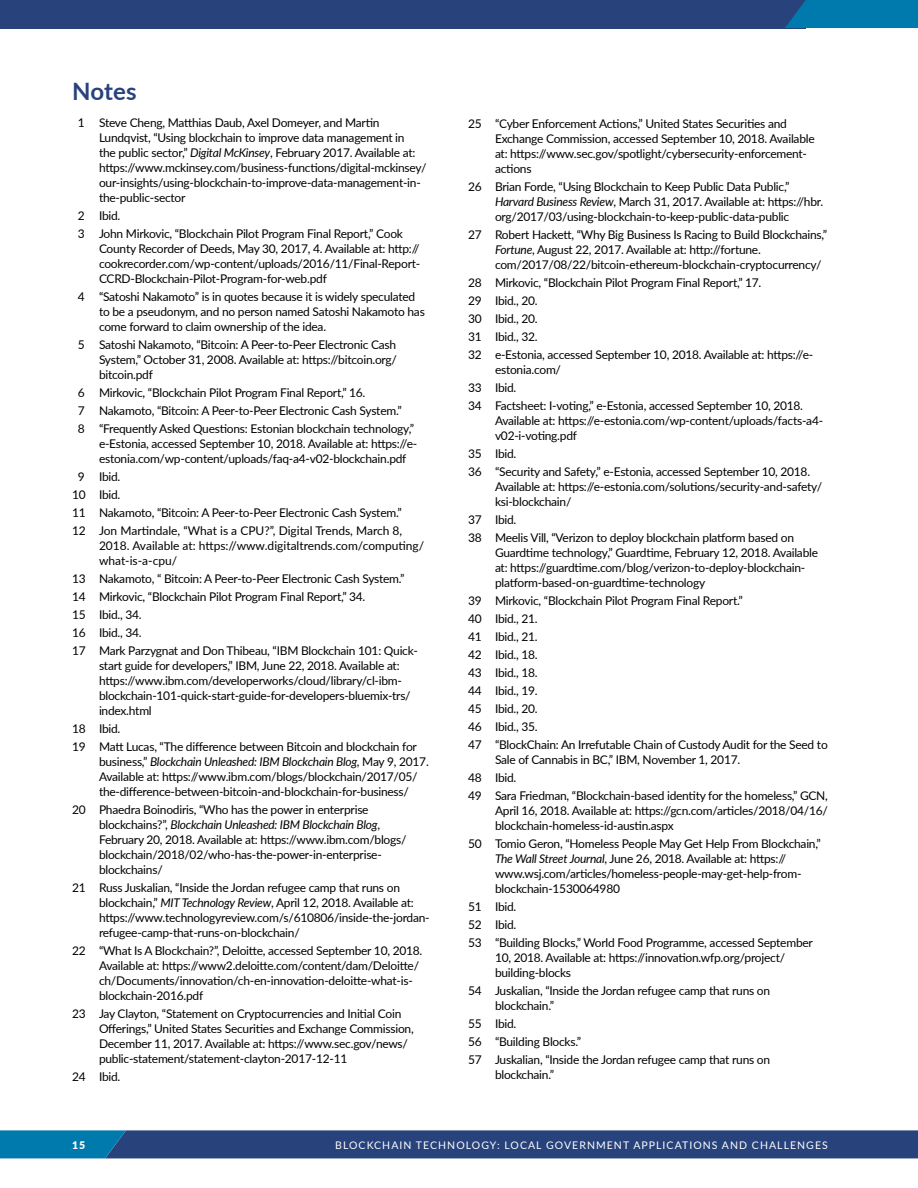
<style>
.page{position:relative;width:918px;height:1188px;background:#fff}
.page>*{position:absolute;margin:0;border:0;box-sizing:border-box;transform-origin:0 0}
.t1{font:700 24px "Lato";letter-spacing:.005em;color:#28427c}
.t2{font:12px/15px "Lato";letter-spacing:-.02em;color:#000}
.t3{font:12px/15px "Lato";color:#000}
.t4{font:10.5px "Lato";letter-spacing:.1em;color:#fff}
.t5{font:900 10.5px "Lato";color:#fff}
.s1{font-style:italic}
</style>
<div class="page">
<svg style="left:0;top:1130px;width:918px;height:28px;background:#264b84"></svg>
<div style="left:0;top:0;width:806px;height:28px;background:#28427c"></div>
<svg style="left:785px;top:0;width:133px;height:28px;background:#0375a9"></svg>
<h1 class="t1" style="left:72px;top:74px;width:66px">Notes</h1>
<p class="t2" style="left:99px;top:115px;width:329px;text-indent:-21px">1 Steve Cheng, Matthias Daub, Axel Domeyer, and Martin Lundqvist, “Using blockchain to improve data management in<br>the public sector,” <span class="s1">Digital McKinsey</span>, February 2017. Available at: https://www.mckinsey.com/business-functions/digital-mckinsey/ our-insights/using-blockchain-to-improve-data-management-in&shy;the-public-sector</p>
<p class="t2" style="left:78px;top:206px;width:327px;line-height:18px">2 Ibid.<br>3 John Mirkovic, “Blockchain Pilot Program Final Report,” Cook</p>
<p class="t2" style="left:99px;top:241px;width:323px;text-align:justify">County Recorder of Deeds, May 30, 2017, 4. Available at: http:// cookrecorder.com/wp-content/uploads/2016/11/Final-Report-CCRD-Blockchain-Pilot-Program-for-web.pdf</p>
<p class="t2" style="left:99px;top:289px;width:327px;text-indent:-21px">4 “Satoshi Nakamoto” is in quotes because it is widely speculated to be a pseudonym, and no person named Satoshi Nakamoto has come forward to claim ownership of the idea.</p>
<p class="t2" style="left:99px;top:337px;width:300px;text-align:justify;text-indent:-21px">5 Satoshi Nakamoto, “Bitcoin: A Peer-to-Peer Electronic Cash System,” October 31, 2008. Available at: https://bitcoin.org/ bitcoin.pdf</p>
<p class="t2" style="left:78px;top:383px;width:338px;line-height:18px">6 Mirkovic, “Blockchain Pilot Program Final Report,” 16.<br>7 Nakamoto, “Bitcoin: A Peer-to-Peer Electronic Cash System.”<br>8 “Frequently Asked Questions: Estonian blockchain technology,”</p>
<p class="t2" style="left:99px;top:436px;width:320px">e-Estonia, accessed September 10, 2018. Available at: https://e&shy;estonia.com/wp-content/uploads/faq-a4-v02-blockchain.pdf</p>
<p class="t2" style="left:72px;top:467px;width:332px;line-height:18px;text-indent:6px">9 Ibid.<br>10 Ibid.<br>11 Nakamoto, “Bitcoin: A Peer-to-Peer Electronic Cash System.” 12 Jon Martindale, “What is a CPU?”, Digital Trends, March 8,</p>
<p class="t3" style="left:99px;top:538px;width:327px">2018. Available at: https://www.digitaltrends.com/computing/ what-is-a-cpu/</p>
<p class="t2" style="left:72px;top:569px;width:347px;line-height:18px">13 Nakamoto, “ Bitcoin: A Peer-to-Peer Electronic Cash System.” 14 Mirkovic, “Blockchain Pilot Program Final Report,” 34.<br>15 Ibid., 34.<br>16 Ibid., 34.<br>17 Mark Parzygnat and Don Thibeau, “IBM Blockchain 101: Quick-</p>
<p class="t2" style="left:99px;top:658px;width:313px">start guide for developers,” IBM, June 22, 2018. Available at: https://www.ibm.com/developerworks/cloud/library/cl-ibm&shy;blockchain-101-quick-start-guide-for-developers-bluemix-trs/ index.html</p>
<p class="t2" style="left:72px;top:719px;width:346px;line-height:18px">18 Ibid.<br>19 Matt Lucas, “The difference between Bitcoin and blockchain for</p>
<p class="t2" style="left:99px;top:754px;width:331px">business,” <span class="s1">Blockchain Unleashed: IBM Blockchain Blog</span>, May 9, 2017.<br>Available at: https://www.ibm.com/blogs/blockchain/2017/05/ the-difference-between-bitcoin-and-blockchain-for-business/</p>
<p class="t2" style="left:99px;top:802px;width:309px;text-indent:-27px">20 Phaedra Boinodiris, “Who has the power in enterprise blockchains?”, <span class="s1">Blockchain Unleashed: IBM Blockchain Blog</span>, February 20, 2018. Available at: https://www.ibm.com/blogs/ blockchain/2018/02/who-has-the-power-in-enterprise&shy;blockchains/</p>
<p class="t2" style="left:99px;top:880px;width:332px;text-indent:-27px">21 Russ Juskalian, “Inside the Jordan refugee camp that runs on blockchain,” <span class="s1">MIT Technology Review</span>, April 12, 2018. Available at: https://www.technologyreview.com/s/610806/inside-the-jordan&shy;refugee-camp-that-runs-on-blockchain/</p>
<p class="t2" style="left:99px;top:943px;width:325px;text-indent:-27px">22 “What Is A Blockchain?”, Deloitte, accessed September 10, 2018.<br>Available at: https://www2.deloitte.com/content/dam/Deloitte/ ch/Documents/innovation/ch-en-innovation-deloitte-what-is&shy;blockchain-2016.pdf</p>
<p class="t2" style="left:99px;top:1006px;width:316px;text-indent:-27px">23 Jay Clayton, “Statement on Cryptocurrencies and Initial Coin Offerings,” United States Securities and Exchange Commission, December 11, 2017. Available at: https://www.sec.gov/news/ public-statement/statement-clayton-2017-12-11</p>
<p class="t2" style="left:72px;top:1069px;width:50px">24 Ibid.</p>
<p class="t2" style="left:495px;top:116px;width:321px;text-indent:-27px">25 “Cyber Enforcement Actions,” United States Securities and Exchange Commission, accessed September 10, 2018. Available at: https://www.sec.gov/spotlight/cybersecurity-enforcement&shy;actions</p>
<p class="t2" style="left:495px;top:179px;width:330px;text-indent:-27px">26 Brian Forde, “Using Blockchain to Keep Public Data Public,”<br><span class="s1">Harvard Business Review</span>, March 31, 2017. Available at: https://hbr. org/2017/03/using-blockchain-to-keep-public-data-public</p>
<p class="t2" style="left:495px;top:227px;width:334px;text-indent:-27px">27 Robert Hackett, “Why Big Business Is Racing to Build Blockchains,”<br><span class="s1">Fortune</span>, August 22, 2017. Available at: http://fortune. com/2017/08/22/bitcoin-ethereum-blockchain-cryptocurrency/</p>
<p class="t2" style="left:468px;top:274px;width:347px;line-height:18px">28 Mirkovic, “Blockchain Pilot Program Final Report,” 17.<br>29 Ibid., 20.<br>30 Ibid., 20.<br>31 Ibid., 32.<br>32 e-Estonia, accessed September 10, 2018. Available at: https://e-</p>
<p class="t2" style="left:468px;top:361px;width:337px;line-height:18px;text-indent:27px">estonia.com/<br>33 Ibid.<br>34 Factsheet: I-voting,” e-Estonia, accessed September 10, 2018.</p>
<p class="t2" style="left:495px;top:413px;width:330px">Available at: https://e-estonia.com/wp-content/uploads/facts-a4- v02-i-voting.pdf</p>
<p class="t2" style="left:468px;top:445px;width:344px;line-height:18px">35 Ibid.<br>36 “Security and Safety,” e-Estonia, accessed September 10, 2018.</p>
<p class="t2" style="left:495px;top:479px;width:329px">Available at: https://e-estonia.com/solutions/security-and-safety/ ksi-blockchain/</p>
<p class="t2" style="left:468px;top:511px;width:328px;line-height:18px">37 Ibid.<br>38 Meelis Vill, “Verizon to deploy blockchain platform based on</p>
<p class="t2" style="left:495px;top:545px;width:325px">Guardtime technology,” Guardtime, February 12, 2018. Available at: https://guardtime.com/blog/verizon-to-deploy-blockchain&shy;platform-based-on-guardtime-technology</p>
<p class="t2" style="left:468px;top:592px;width:361px;line-height:18px">39 Mirkovic, “Blockchain Pilot Program Final Report.”<br>40 Ibid., 21.<br>41 Ibid., 21.<br>42 Ibid., 18.<br>43 Ibid., 18.<br>44 Ibid., 19.<br>45 Ibid., 20.<br>46 Ibid., 35.<br>47 “BlockChain: An Irrefutable Chain of Custody Audit for the Seed to</p>
<p class="t2" style="left:468px;top:751px;width:361px;line-height:18px;text-indent:27px">Sale of Cannabis in BC,” IBM, November 1, 2017.<br>48 Ibid.<br>49 Sara Friedman, “Blockchain-based identity for the homeless,” GCN,</p>
<p class="t2" style="left:495px;top:803px;width:334px">April 16, 2018. Available at: https://gcn.com/articles/2018/04/16/ blockchain-homeless-id-austin.aspx</p>
<p class="t2" style="left:495px;top:836px;width:328px;text-indent:-27px">50 Tomio Geron, “Homeless People May Get Help From Blockchain,” <span class="s1">The Wall Street Journal</span>, June 26, 2018. Available at: https:// www.wsj.com/articles/homeless-people-may-get-help-from&shy;blockchain-1530064980</p>
<p class="t2" style="left:468px;top:898px;width:346px;line-height:18px">51 Ibid.<br>52 Ibid.<br>53 “Building Blocks,” World Food Programme, accessed September</p>
<p class="t2" style="left:495px;top:950px;width:292px">10, 2018. Available at: https://innovation.wfp.org/project/ building-blocks</p>
<p class="t2" style="left:495px;top:983px;width:277px;text-indent:-27px">54 Juskalian, “Inside the Jordan refugee camp that runs on blockchain.”</p>
<p class="t2" style="left:468px;top:1015px;width:304px;line-height:18px">55 Ibid.<br>56 “Building Blocks.”<br>57 Juskalian, “Inside the Jordan refugee camp that runs on</p>
<p class="t2" style="left:495px;top:1067px;width:61px">blockchain.”</p>
<p class="t5" style="left:72px;top:1137px;width:15px">15</p>
<p class="t4" style="left:335px;top:1137px;width:494px">BLOCKCHAIN TECHNOLOGY: LOCAL GOVERNMENT APPLICATIONS AND CHALLENGES</p>
</div>
